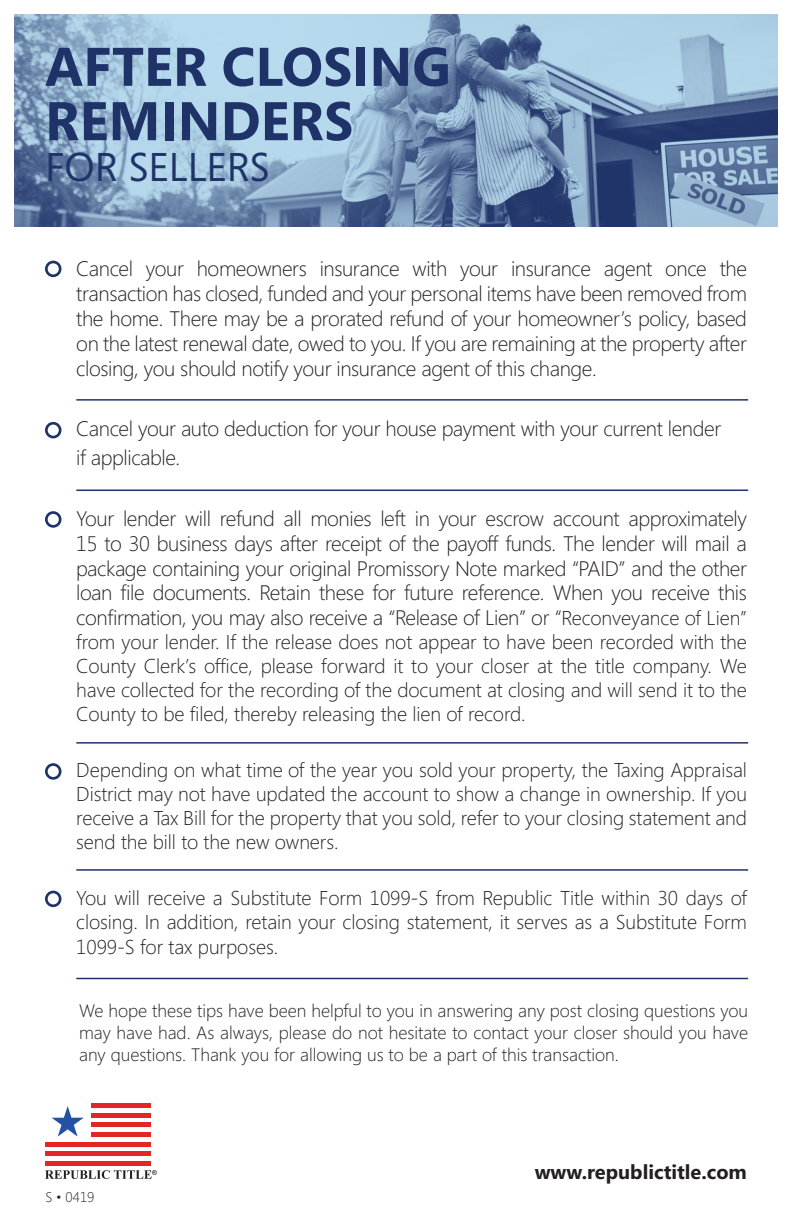
<style>
.page{position:relative;width:792px;height:1224px;background:#fff}
.page>*{position:absolute;margin:0;border:0;box-sizing:border-box;transform-origin:0 0}
.t1{font:700 54.4px "Segoe";color:#1f3369}
.t2{font:40px "Segoe";color:#1f3369}
.t3{font:300 21px/24.8px "Segoe";letter-spacing:-.02em;color:#231f20;text-align:justify}
.t4{font:300 20px/24px "Segoe";letter-spacing:-.005em;color:#231f20;text-align:justify}
.t5{font:700 20px "Segoe";color:#231f20}
.t6{font:300 18px/22px "Segoe";color:#231f20;text-align:justify}
.t7{font:300 14px "Segoe";color:#231f20}
.s1{font-size:20px}
</style>
<div class="page">
<img style="left:15px;top:15px;width:762px;height:211px">
<div style="left:45px;top:261px;width:16px;height:16px;border:3px solid #1f3369;border-radius:50%"></div>
<div style="left:45px;top:422px;width:16px;height:16px;border:3px solid #1f3369;border-radius:50%"></div>
<div style="left:45px;top:511px;width:16px;height:17px;border:3px solid #1f3369;border-radius:50%"></div>
<div style="left:45px;top:763px;width:16px;height:17px;border:3px solid #1f3369;border-radius:50%"></div>
<div style="left:45px;top:891px;width:16px;height:16px;border:3px solid #1f3369;border-radius:50%"></div>
<div style="left:92px;top:1103px;width:59px;height:5px;background:#e32626"></div>
<div style="left:92px;top:1113px;width:59px;height:5px;background:#e32626"></div>
<div style="left:92px;top:1122px;width:59px;height:5px;background:#e32626"></div>
<div style="left:92px;top:1132px;width:59px;height:5px;background:#e32626"></div>
<div style="left:45px;top:1142px;width:106px;height:5px;background:#e32626"></div>
<div style="left:45px;top:1151px;width:106px;height:5px;background:#e32626"></div>
<div style="left:45px;top:1161px;width:106px;height:5px;background:#e32626"></div>
<svg style="left:52px;top:1106px;width:32px;height:31px"></svg>
<svg style="left:45px;top:1170px;width:112px;height:9px"></svg>
<hr style="left:76px;top:869px;width:672px;height:2px;background:#1f3369">
<hr style="left:76px;top:978px;width:672px;height:1px;background:#1f3369">
<hr style="left:76px;top:742px;width:672px;height:2px;background:#1f3369">
<hr style="left:76px;top:490px;width:672px;height:1px;background:#1f3369">
<hr style="left:76px;top:399px;width:672px;height:2px;background:#1f3369">
<p class="t1" style="left:45px;top:28px;width:407px">AFTER CLOSING</p>
<p class="t1" style="left:45px;top:82px;width:310px">REMINDERS</p>
<p class="t2" style="left:45px;top:140px;width:226px">FOR SELLERS</p>
<p class="t3" style="left:76px;top:257px;width:672px">Cancel your homeowners insurance with your insurance agent once the transaction has closed, funded and your personal items have been removed from the home. There may be a prorated refund of your homeowner’s policy, based on the latest renewal date, owed to you. If you are remaining at the property after closing, you should notify your insurance agent of this change.</p>
<p class="t3" style="left:76px;top:417px;width:646px">Cancel your auto deduction for your house payment with your current lender</p>
<p class="t3" style="left:76px;top:446px;width:105px">if applicable.</p>
<p class="t3" style="left:76px;top:506px;width:672px">Your lender will refund all monies left in your escrow account approximately 15 to 30 business days after receipt of the payoff funds. The lender will mail a package containing your original Promissory Note marked “PAID” and the other loan file documents. Retain these for future reference. When you receive this confirmation, you may also receive a “Release of Lien” or “<span class="s1">Reconveyance of Lien”</span></p>
<p class="t4" style="left:76px;top:630px;width:672px">from your lender. If the release does not appear to have been recorded with the County Clerk’s office, please forward it to your closer at the title company. We have collected for the recording of the document at closing and will send it to the County to be filed, thereby releasing the lien of record.</p>
<p class="t4" style="left:76px;top:758px;width:672px">Depending on what time of the year you sold your property, the Taxing Appraisal District may not have updated the account to show a change in ownership. If you receive a Tax Bill for the property that you sold, refer to your closing statement and send the bill to the new owners.</p>
<p class="t4" style="left:76px;top:886px;width:672px">You will receive a Substitute Form 1099-S from Republic Title within 30 days of closing. In addition, retain your closing statement, it serves as a Substitute Form 1099-S for tax purposes.</p>
<p class="t6" style="left:79px;top:999px;width:671px">We hope these tips have been helpful to you in answering any post closing questions you may have had. As always, please do not hesitate to contact your closer should you have any questions. Thank you for allowing us to be a part of this transaction.</p>
<p class="t7" style="left:45px;top:1189px;width:51px">S • 0419</p>
<p class="t5" style="left:535px;top:1158px;width:214px">www.republictitle.com</p>
</div>
